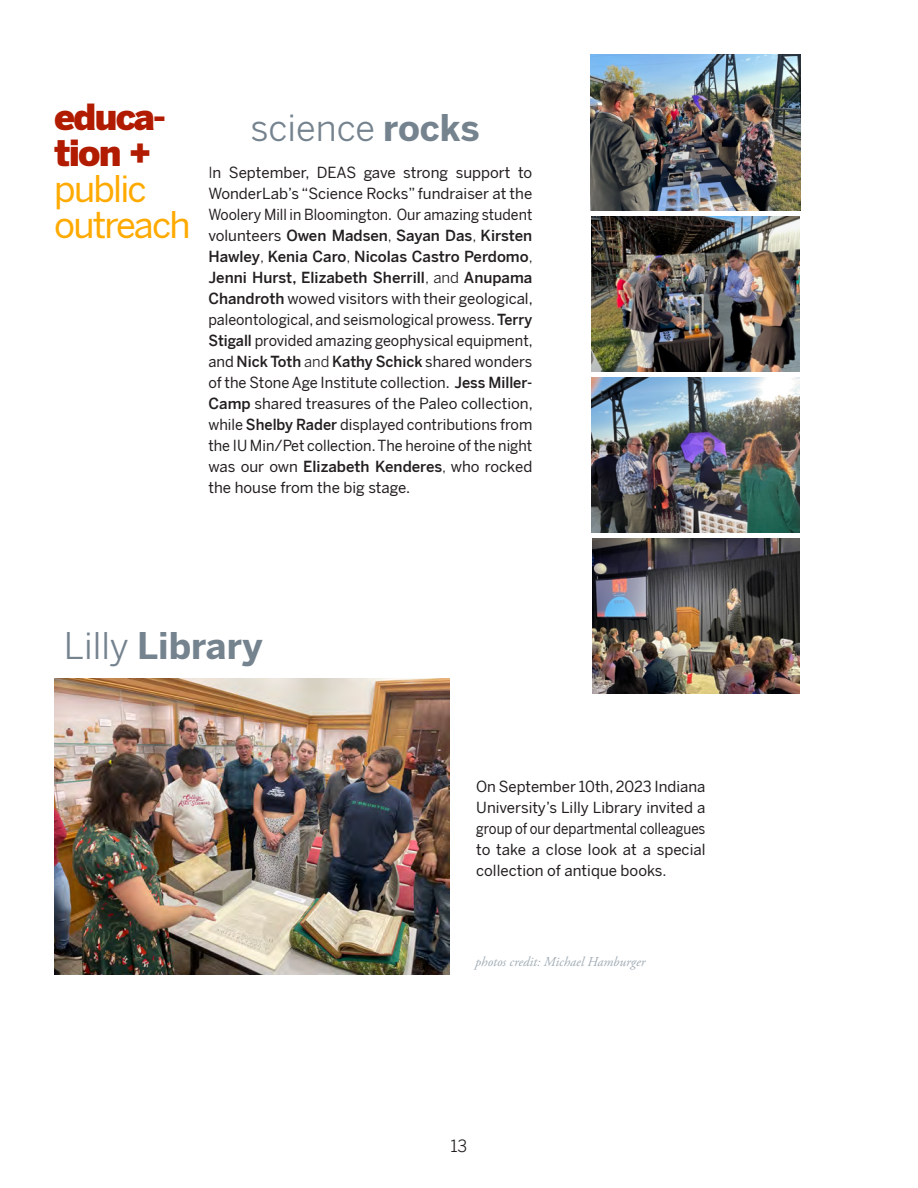
<style>
.page{position:relative;width:918px;height:1188px;background:#fff}
.page>*{position:absolute;margin:0;border:0;box-sizing:border-box;transform-origin:0 0}
.t1{font:36px/36px "Benton Sans";letter-spacing:-.05em;color:#fa0}
.t2{font:36px "Benton Sans";color:#75838f}
.t3{font:700 36px "Benton Sans";color:#75838f}
.t4{font:16.5px "Benton Sans";color:#231f20}
.t5{font:15px/21px "Benton Sans";color:#231f20;text-align:justify}
.t6{font:italic 13.5px "Adobe Garamond Pro";color:#a1acb5}
.s1{font-weight:900;color:#b11c00}
.s2{font-weight:700}
.s3{font-style:inherit}
.s4{font-weight:500}
.s5{font-weight:400}
.s6{color:#243142}
</style>
<div class="page">
<img style="left:54px;top:678px;width:396px;height:297px">
<img style="left:592px;top:216px;width:208px;height:156px">
<img style="left:592px;top:377px;width:207px;height:156px">
<img style="left:591px;top:54px;width:209px;height:157px">
<img style="left:592px;top:538px;width:207px;height:155px">
<h2 class="t1" style="left:54px;top:99px;width:138px"><span class="s1">educa&shy;tion + </span>public outreach</h2>
<h3 class="t2" style="left:251px;top:107px;width:231px">science <span class="s2">rocks</span></h3>
<p class="t5" style="left:208px;top:162px;width:326px"><span class="s3">I</span>n September, DEAS gave strong support to WonderLab’s “Science Rocks” fundraiser at the Woolery Mill in Bloomington. Our amazing student volunteers <span class="s4">Owen Madsen</span><span class="s3">,</span> <span class="s4">Sayan Das</span><span class="s3">,</span> <span class="s4">Kirsten Hawley</span><span class="s3">,</span> <span class="s4">Kenia Caro</span><span class="s3">,</span> <span class="s4">Nicolas Castro Perdomo</span><span class="s3">, </span><span class="s4">Jenni Hurst, Elizabeth Sherrill</span><span class="s3">, and</span> <span class="s4">Anupama Chandroth</span> wowed visitors with their geological, paleontological, and seismological prowess. <span class="s4">Terry Stigall</span> provided amazing geophysical equipment, and <span class="s4">Nick Toth</span> <span class="s3">and</span> <span class="s4">Kathy Schick</span> shared wonders of the Stone Age Institute collection. <span class="s4">Jess Miller-Camp</span> shared treasures of the Paleo collection, while <span class="s4">Shelby Rader</span> displayed contributions from the IU Min/Pet collection.The heroine of the night was our own <span class="s4">Elizabeth Kenderes</span><span class="s3">,</span> who rocked the house from the big stage.</p>
<h3 class="t3" style="left:64px;top:623px;width:200px"><span class="s5">Lilly</span> Library</h3>
<p class="t5" style="left:476px;top:776px;width:231px">On September 10th, 2023 Indiana University’s Lilly Library invited a group of our departmental colleagues to take a close look at a special collection of antique books<span class="s6">.</span></p>
<p class="t6" style="left:475px;top:954px;width:172px">photos credit: Michael Hamburger</p>
<p class="t4" style="left:451px;top:1136px;width:18px">13</p>
</div>
